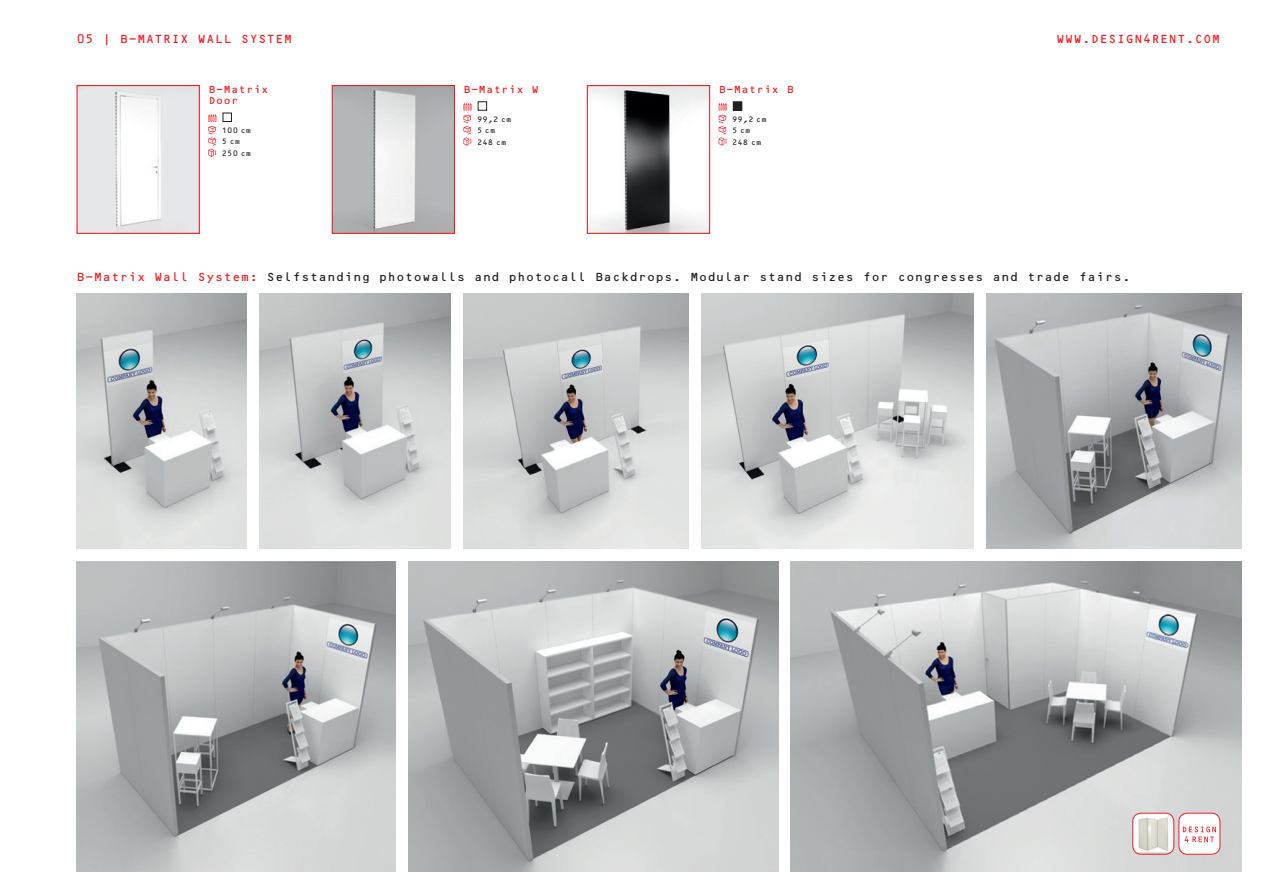
<style>
.page{position:relative;width:1263px;height:893px;background:#fff}
.page>*{position:absolute;margin:0;border:0;box-sizing:border-box;transform-origin:0 0}
.t1{font:12px "OCRB Alternate";color:#231f20}
.t2{font:12px "OCRB Alternate";color:#ee1d23}
.t3{font:10.5px/11.2px "OCRB Alternate";color:#ee1d23}
.t4{font:7.5px/11.2px "OCRB Alternate";color:#231f20}
.s1{color:#ee1d23}
</style>
<div class="page">
<div style="left:478px;top:102px;width:9px;height:8px;border:1px solid #231f20"></div>
<svg style="left:463px;top:103px;width:9px;height:43px"></svg>
<div style="left:223px;top:113px;width:9px;height:9px;border:1px solid #231f20"></div>
<svg style="left:208px;top:114px;width:8px;height:43px"></svg>
<div style="left:733px;top:102px;width:9px;height:8px;background:#231f20"></div>
<svg style="left:719px;top:103px;width:8px;height:43px"></svg>
<img style="left:334px;top:87px;width:119px;height:145px">
<div style="left:332px;top:85px;width:123px;height:149px;border:1px solid #ee1d23"></div>
<img style="left:589px;top:87px;width:119px;height:145px">
<div style="left:587px;top:85px;width:123px;height:149px;border:1px solid #ee1d23"></div>
<img style="left:79px;top:87px;width:119px;height:145px">
<div style="left:77px;top:85px;width:123px;height:149px;border:1px solid #ee1d23"></div>
<img style="left:77px;top:293px;width:170px;height:256px">
<img style="left:702px;top:293px;width:272px;height:256px">
<img style="left:408px;top:561px;width:370px;height:311px">
<img style="left:791px;top:561px;width:451px;height:311px">
<img style="left:259px;top:293px;width:192px;height:256px">
<img style="left:986px;top:293px;width:256px;height:256px">
<img style="left:463px;top:293px;width:226px;height:256px">
<img style="left:77px;top:561px;width:318px;height:311px">
<img style="left:1133px;top:813px;width:41px;height:39px">
<div style="left:1132px;top:813px;width:42px;height:42px;border:1px solid #ee1d23;border-radius:9px"></div>
<div style="left:1179px;top:813px;width:41px;height:41px;background:#fff;border-radius:9px"></div>
<div style="left:1178px;top:813px;width:42px;height:42px;border:1px solid #ee1d23;border-radius:9px"></div>
<svg style="left:1183px;top:827px;width:33px;height:15px"></svg>
<p class="t2" style="left:77px;top:32px;width:218px">05 | B-MATRIX WALL SYSTEM</p>
<p class="t2" style="left:1056px;top:32px;width:9px">www</p>
<p class="t2" style="left:1082px;top:32px;width:18px">.desig</p>
<p class="t2" style="left:1134px;top:32px;width:85px">n4rent .com</p>
<p class="t3" style="left:208px;top:84px;width:62px">B-Matrix<br>Door</p>
<p class="t4" style="left:222px;top:125px;width:31px">100 cm<br>5 cm</p>
<p class="t4" style="left:222px;top:148px;width:31px">250 cm</p>
<p class="t3" style="left:463px;top:84px;width:77px">B-Matrix W</p>
<p class="t4" style="left:477px;top:113px;width:36px">99,2 cm<br>5 cm</p>
<p class="t4" style="left:477px;top:137px;width:31px">248 cm</p>
<p class="t3" style="left:719px;top:84px;width:77px">B-Matrix B</p>
<p class="t4" style="left:732px;top:113px;width:36px">99,2 cm<br>5 cm</p>
<p class="t4" style="left:732px;top:137px;width:31px">248 cm</p>
<p class="t1" style="left:77px;top:270px;width:1056px"><span class="s1">B-Matrix Wall System:</span> Selfstanding photowalls and photocall Backdrops. Modular stand sizes for congresses and trade fairs.</p>
</div>
